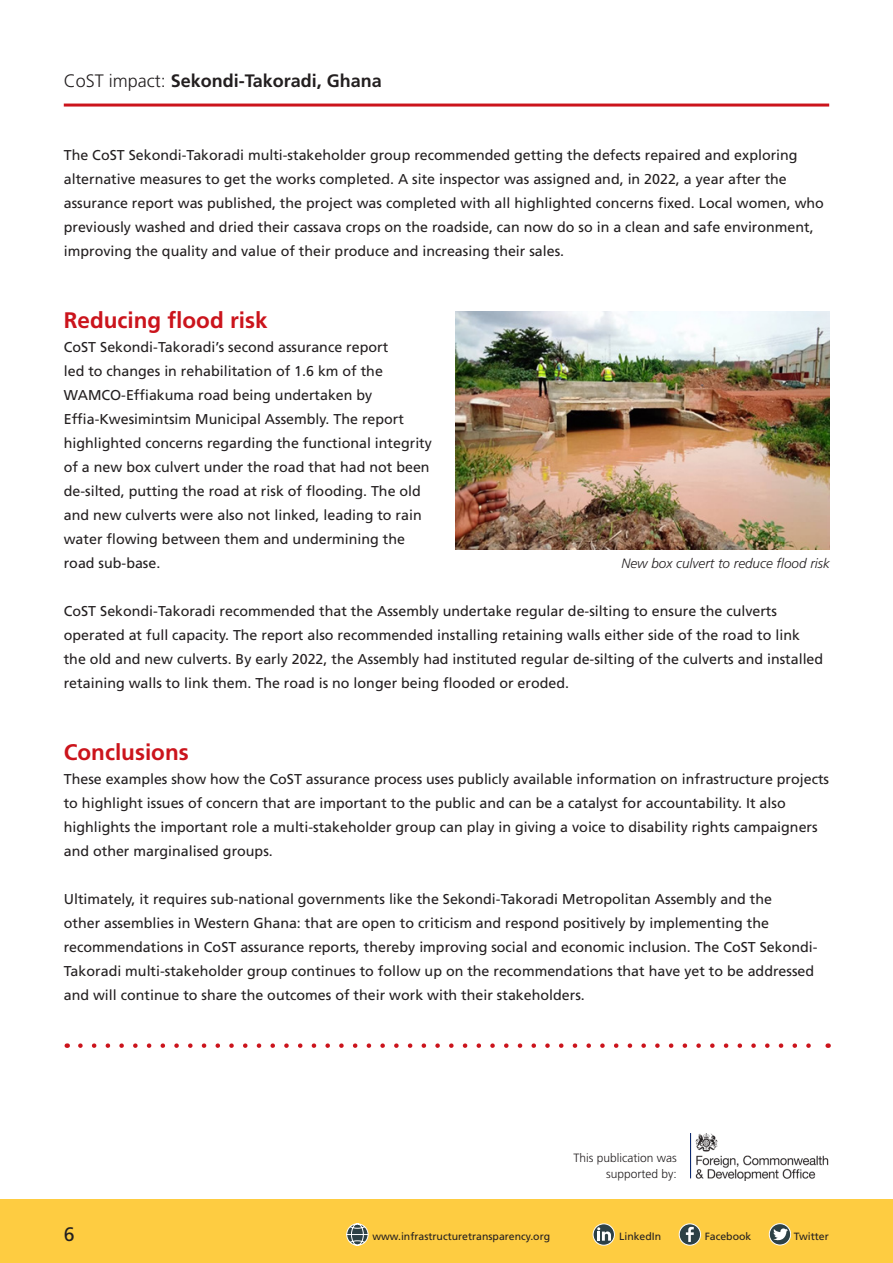
<style>
.page{position:relative;width:893px;height:1263px;background:#fff}
.page>*{position:absolute;margin:0;border:0;box-sizing:border-box;transform-origin:0 0}
.Sub_Heading{font:700 22.5px "Frutiger";color:#cb141c}
.t1{font:19.5px "Frutiger";color:#231f20}
.Guidance_Note__2nd{font:700 18px "Frutiger";color:#231f20}
.Body_Text{font:14.25px/24px "Frutiger";color:#231f20}
.t2{font:italic 300 13.5px "Frutiger";color:#231f20}
.Body_Text-2{font:300 12px/16.5px "Frutiger";color:#231f20;text-align:right}
.Social_Media{font:10.5px "Frutiger";color:#231f20}
.s1{font-weight:300}
</style>
<div class="page">
<div style="left:0;top:1199px;width:893px;height:64px;background:#fecc41"></div>
<hr style="left:64px;top:104px;width:765px;height:3px;background:#cb141c">
<svg style="left:346px;top:1223px;width:23px;height:23px"></svg>
<svg style="left:593px;top:1224px;width:21px;height:21px"></svg>
<div style="left:593px;top:1223px;width:22px;height:23px;border:1px solid #fff;border-radius:50%"></div>
<svg style="left:597px;top:1227px;width:14px;height:14px"></svg>
<svg style="left:679px;top:1224px;width:22px;height:21px"></svg>
<div style="left:679px;top:1223px;width:22px;height:23px;border:1px solid #fff;border-radius:50%"></div>
<svg style="left:686px;top:1227px;width:8px;height:15px"></svg>
<svg style="left:769px;top:1224px;width:22px;height:21px"></svg>
<div style="left:769px;top:1223px;width:22px;height:22px;border:1px solid #fff;border-radius:50%"></div>
<svg style="left:773px;top:1228px;width:15px;height:13px"></svg>
<svg style="left:80px;top:1043px;width:731px;height:5px"></svg>
<img style="left:690px;top:1133px;width:139px;height:47px">
<img style="left:455px;top:312px;width:374px;height:238px">
<p class="Guidance_Note__2nd" style="left:64px;top:71px;width:320px"><span class="s1">CoST impact:</span> Sekondi-Takoradi, Ghana</p>
<p class="Body_Text" style="left:64px;top:143px;width:762px">The CoST Sekondi-Takoradi multi-stakeholder group recommended getting the defects repaired and exploring alternative measures to get the works completed. A site inspector was assigned and, in 2022, a year after the assurance report was published, the project was completed with all highlighted concerns fixed. Local women, who previously washed and dried their cassava crops on the roadside, can now do so in a clean and safe environment, improving the quality and value of their produce and increasing their sales.</p>
<p class="Sub_Heading" style="left:64px;top:307px;width:205px">Reducing flood risk</p>
<p class="Body_Text" style="left:64px;top:335px;width:370px">CoST Sekondi-Takoradi’s second assurance report<br>led to changes in rehabilitation of 1.6 km of the WAMCO-Effiakuma road being undertaken by Effia-Kwesimintsim Municipal Assembly. The report highlighted concerns regarding the functional integrity of a new box culvert under the road that had not been de-silted, putting the road at risk of flooding. The old and new culverts were also not linked, leading to rain water flowing between them and undermining the road sub-base.</p>
<p class="Body_Text" style="left:64px;top:599px;width:761px">CoST Sekondi-Takoradi recommended that the Assembly undertake regular de-silting to ensure the culverts operated at full capacity. The report also recommended installing retaining walls either side of the road to link the old and new culverts. By early 2022, the Assembly had instituted regular de-silting of the culverts and installed retaining walls to link them. The road is no longer being flooded or eroded.</p>
<p class="t2" style="left:621px;top:556px;width:210px">New box culvert to reduce flood risk</p>
<p class="Sub_Heading" style="left:64px;top:739px;width:126px">Conclusions</p>
<p class="Body_Text" style="left:64px;top:767px;width:767px">These examples show how the CoST assurance process uses publicly available information on infrastructure projects to highlight issues of concern that are important to the public and can be a catalyst for accountability. It also highlights the important role a multi-stakeholder group can play in giving a voice to disability rights campaigners and other marginalised groups.</p>
<p class="Body_Text" style="left:64px;top:887px;width:755px">Ultimately, it requires sub-national governments like the Sekondi-Takoradi Metropolitan Assembly and the<br>other assemblies in Western Ghana: that are open to criticism and respond positively by implementing the recommendations in CoST assurance reports, thereby improving social and economic inclusion. The CoST Sekondi-Takoradi multi-stakeholder group continues to follow up on the recommendations that have yet to be addressed and will continue to share the outcomes of their work with their stakeholders.</p>
<p class="t1" style="left:64px;top:1223px;width:12px">6</p>
<p class="Body_Text-2" style="left:573px;top:1149px;width:105px">This publication was supported by:</p>
<p class="Social_Media" style="left:372px;top:1230px;width:179px">www.infrastructuretransparency.org</p>
<p class="Social_Media" style="left:619px;top:1230px;width:44px">LinkedIn</p>
<p class="Social_Media" style="left:705px;top:1230px;width:48px">Facebook</p>
<p class="Social_Media" style="left:794px;top:1230px;width:36px">Twitter</p>
</div>
